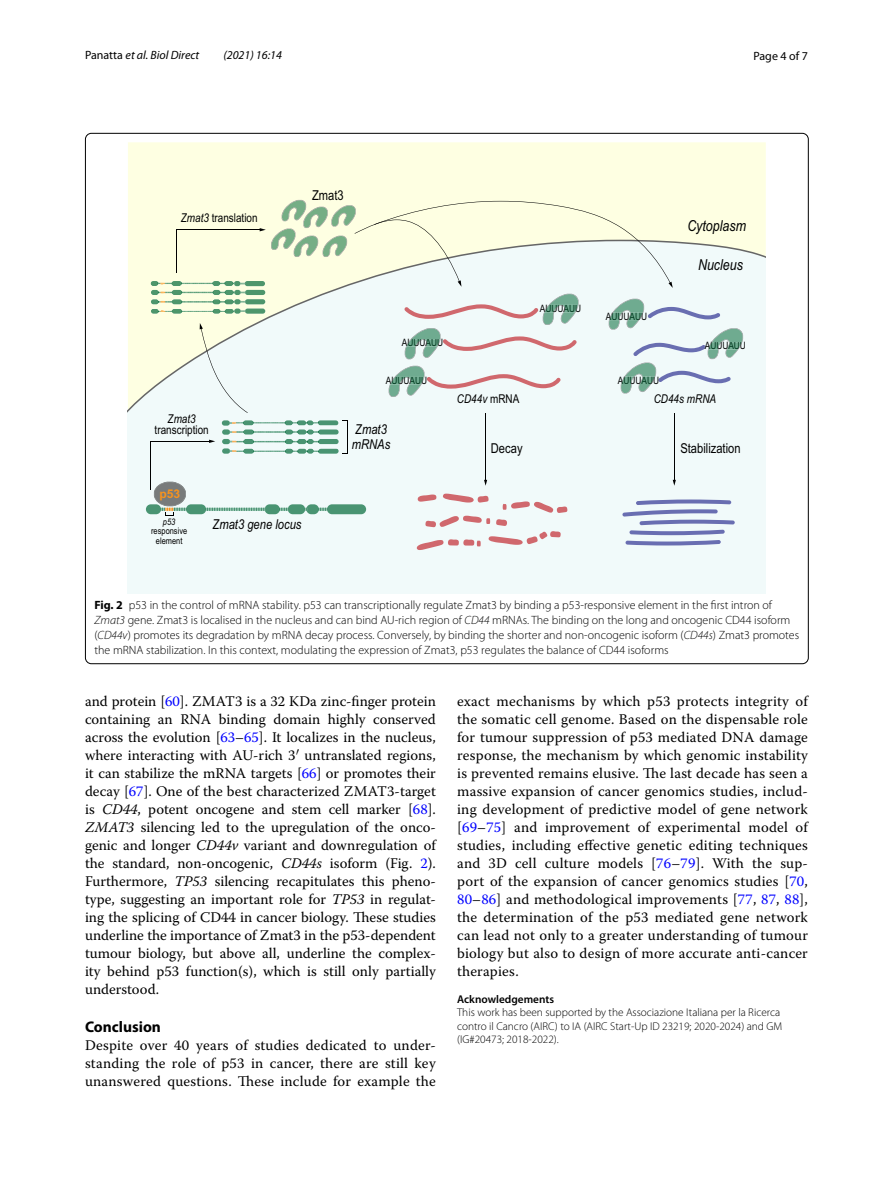
<style>
.page{position:relative;width:893px;height:1187px;background:#fff}
.page>*{position:absolute;margin:0;border:0;box-sizing:border-box;transform-origin:0 0}
.t1{font:700 15.45px "Myriad Pro";color:#000}
.t2{font:15.15px "Arial Narrow Italic 5";color:#000}
.t3{font:14.7px/18px "Warnock Pro";letter-spacing:.015em;color:#000;text-align:justify}
.t4{font:13.65px "Arial Narrow 3";color:#000}
.t5{font:13.65px "Arial Narrow Italic 3";color:#000}
.t6{font:13.65px/15px "Arial Narrow Italic 4";color:#000}
.t7{font:12.15px "Arial Narrow Italic 4";color:#000}
.t8{font:12.15px "Arial Narrow 2";color:#000}
.t9{font:12.15px "Arial Narrow";color:#000}
.t10{font:12.15px "Arial Narrow Italic 3";color:#000}
.t11{font:300 12px/15px "Myriad Pro";color:#000}
.t12{font:italic 12px "Myriad Pro";color:#000}
.t13{font:12px "Myriad Pro";color:#000}
.t14{font:12px "Arial Bold MT3";color:#f7931e}
.t15{font:300 11.25px/13.5px "Myriad Pro";color:#000}
.t16{font:600 11.25px "Myriad Pro";color:#000}
.t17{font:10.2px "Arial Narrow 2";color:#000}
.t18{font:10.2px "Arial Narrow 3";color:#000}
.t19{font:9.15px/9.6px "Arial Narrow 3";color:#000;text-align:center}
.t20{font:9.15px "Arial Narrow Italic 4";color:#000}
.s1{font-style:normal}
.s2{font-family:"Arial Narrow Italic 4"}
.s3{font-family:"Arial Narrow 2"}
.s4{font-weight:700}
.s5{font-style:italic}
.s6{color:#00f}
</style>
<div class="page">
<div style="left:128px;top:142px;width:638px;height:84px;background:#feffe2"></div>
<svg style="left:128px;top:240px;width:638px;height:353px;fill:#f1fafa"></svg>
<svg style="left:222px;top:420px;width:14px;height:33px"></svg>
<hr style="left:150px;top:441px;width:1px;height:48px;background:#000">
<hr style="left:150px;top:441px;width:60px;height:1px;background:#000">
<svg style="left:209px;top:439px;width:6px;height:4px"></svg>
<hr style="left:177px;top:230px;width:1px;height:43px;background:#000">
<hr style="left:177px;top:229px;width:84px;height:1px;background:#000">
<hr style="left:485px;top:413px;width:1px;height:68px;background:#000">
<svg style="left:484px;top:480px;width:3px;height:5px"></svg>
<svg style="left:417px;top:493px;width:150px;height:57px"></svg>
<hr style="left:674px;top:413px;width:1px;height:68px;background:#000">
<svg style="left:673px;top:480px;width:3px;height:5px"></svg>
<svg style="left:622px;top:499px;width:113px;height:46px"></svg>
<svg style="left:146px;top:481px;width:220px;height:35px"></svg>
<svg style="left:200px;top:200px;width:543px;height:213px"></svg>
<hr style="left:347px;top:420px;width:1px;height:33px;background:#000">
<img style="left:151px;top:281px;width:83px;height:5px">
<img style="left:243px;top:420px;width:95px;height:5px">
<p class="t12" style="left:85px;top:48px;width:116px"><span class="s1">Panatta</span> et al. Biol Direct</p>
<p class="t12" style="left:223px;top:48px;width:60px">(2021) 16:14</p>
<p class="t13" style="left:753px;top:48px;width:56px">Page 4 of 7</p>
<p class="t8" style="left:181px;top:209px;width:78px"><span class="s2">Zmat3</span> translation</p>
<p class="t4" style="left:312px;top:185px;width:33px">Zmat3</p>
<p class="t10" style="left:168px;top:410px;width:30px">Zmat3</p>
<p class="t9" style="left:155px;top:421px;width:56px">transcription</p>
<p class="t14" style="left:160px;top:485px;width:22px">p53</p>
<p class="t20" style="left:163px;top:515px;width:14px">p53</p>
<p class="t19" style="left:151px;top:526px;width:38px">responsive element</p>
<p class="t5" style="left:213px;top:514px;width:90px">Zmat3 gene locus</p>
<p class="t17" style="left:402px;top:335px;width:43px">AUUUAUU</p>
<p class="t17" style="left:386px;top:373px;width:43px">AUUUAUU</p>
<p class="t6" style="left:352px;top:421px;width:40px">Zmat3 mRNAs</p>
<p class="t7" style="left:457px;top:390px;width:64px">CD44v <span class="s3">mRNA</span></p>
<p class="t4" style="left:491px;top:437px;width:33px">Decay</p>
<p class="t17" style="left:540px;top:301px;width:43px">AUUUAUU</p>
<p class="t2" style="left:687px;top:215px;width:60px">Cytoplasm</p>
<p class="t18" style="left:606px;top:309px;width:43px">AUUUAUU</p>
<p class="t18" style="left:618px;top:373px;width:43px">AUUUAUU</p>
<p class="t2" style="left:698px;top:254px;width:46px">Nucleus</p>
<p class="t18" style="left:705px;top:338px;width:43px">AUUUAUU</p>
<p class="t7" style="left:654px;top:390px;width:64px">CD44s mRNA</p>
<p class="t4" style="left:680px;top:437px;width:62px">Stabilization</p>
<p class="t11" style="left:94px;top:597px;width:706px"><span class="s4">Fig. 2</span> p53 in the control of mRNA stability. p53 can transcriptionally regulate Zmat3 by binding a p53-responsive element in the first intron of <span class="s5">Zmat3</span> gene. Zmat3 is localised in the nucleus and can bind AU-rich region of <span class="s5">CD44</span> mRNAs. The binding on the long and oncogenic CD44 isoform (<span class="s5">CD44v</span>) promotes its degradation by mRNA decay process. Conversely, by binding the shorter and non-oncogenic isoform (<span class="s5">CD44s</span>) Zmat3 promotes the mRNA stabilization. In this context, modulating the expression of Zmat3, p53 regulates the balance of CD44 isoforms</p>
<p class="t3" style="left:85px;top:691px;width:352px">and protein [<span class="s6">60</span>]. ZMAT3 is a 32 KDa zinc-finger protein containing an RNA binding domain highly conserved across the evolution [<span class="s6">63</span>–<span class="s6">65</span>]. It localizes in the nucleus, where interacting with AU-rich 3 untranslated regions, it can stabilize the mRNA targets [<span class="s6">66</span>] or promotes their decay [<span class="s6">67</span>]. One of the best characterized ZMAT3-target is <span class="s5">CD44</span>, potent oncogene and stem cell marker [<span class="s6">68</span>].<br><span class="s5">ZMAT3</span> silencing led to the upregulation of the onco&shy;genic and longer <span class="s5">CD44v</span> variant and downregulation of the standard, non-oncogenic, <span class="s5">CD44s</span> isoform (Fig. <span class="s6">2</span>).<br>Furthermore, <span class="s5">TP53</span> silencing recapitulates this pheno&shy;type, suggesting an important role for <span class="s5">TP53</span> in regulat&shy;ing the splicing of CD44 in cancer biology. These studies underline the importance of Zmat3 in the p53-dependent tumour biology, but above all, underline the complex&shy;ity behind p53 function(s), which is still only partially understood.</p>
<p class="t1" style="left:85px;top:1017px;width:77px">Conclusion</p>
<p class="t3" style="left:85px;top:1036px;width:352px">Despite over 40 years of studies dedicated to under&shy;standing the role of p53 in cancer, there are still key unanswered questions. These include for example the</p>
<p class="t3" style="left:457px;top:691px;width:352px">exact mechanisms by which p53 protects integrity of the somatic cell genome. Based on the dispensable role for tumour suppression of p53 mediated DNA damage response, the mechanism by which genomic instability is prevented remains elusive. The last decade has seen a massive expansion of cancer genomics studies, includ&shy;ing development of predictive model of gene network [<span class="s6">69</span>–<span class="s6">75</span>] and improvement of experimental model of studies, including effective genetic editing techniques and 3D cell culture models [<span class="s6">76</span>–<span class="s6">79</span>]. With the sup&shy;port of the expansion of cancer genomics studies [<span class="s6">70</span>, <span class="s6">80</span>–<span class="s6">86</span>] and methodological improvements [<span class="s6">77</span>, <span class="s6">87</span>, <span class="s6">88</span>], the determination of the p53 mediated gene network can lead not only to a greater understanding of tumour biology but also to design of more accurate anti-cancer therapies.</p>
<p class="t16" style="left:457px;top:991px;width:98px">Acknowledgements</p>
<p class="t15" style="left:457px;top:1005px;width:327px">This work has been supported by the Associazione Italiana per la Ricerca contro il Cancro (AIRC) to IA (AIRC Start-Up ID 23219; 2020-2024) and GM (IG#20473; 2018-2022).</p>
</div>
